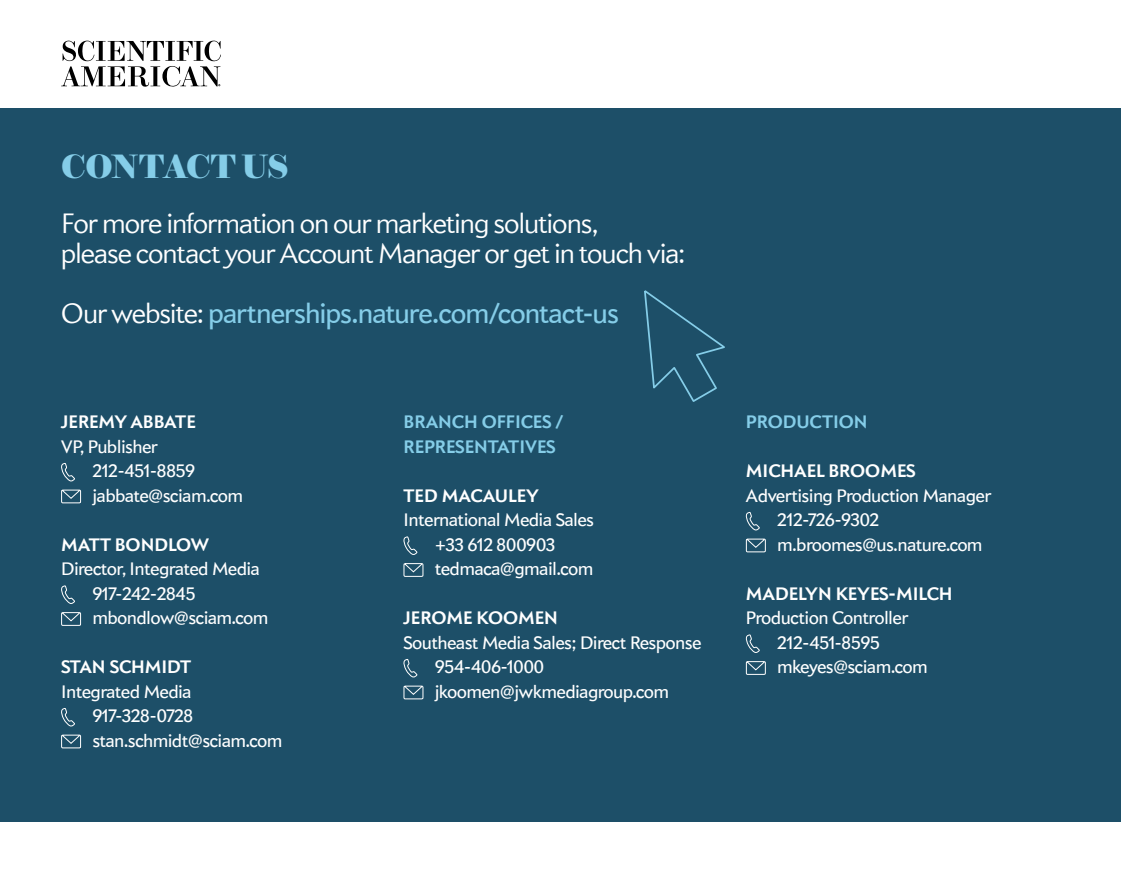
<style>
.page{position:relative;width:1121px;height:896px;background:#fff}
.page>*{position:absolute;margin:0;border:0;box-sizing:border-box;transform-origin:0 0}
.sn__A4_title_small{font:700 33.77px "Brunel Deck";letter-spacing:-.03em;color:#85cde8}
.sn__A4_title_small-2{font:300 27.12px/29.8px "Apres";letter-spacing:-.015em;color:#fff}
.sn__A4_title_small-3{font:27.12px "Apres";letter-spacing:-.015em;color:#85cde8}
.cd_text_12__regular{font:17.5px "Apres";color:#fff}
.cd_text_12__regular-2{font:700 17.5px "Apres";color:#fff}
.cd_text_12__regular-3{font:700 17.5px/24.5px "Apres";color:#85cde8}
.cd_text_12__regular-4{font:17.5px "Apres";letter-spacing:-.02em;color:#fff}
.s1{font-weight:300;color:#fff}
</style>
<div class="page">
<div style="left:0;top:108px;width:1120px;height:713px;background:#1d4f68"></div>
<svg style="left:61px;top:463px;width:14px;height:19px"></svg>
<svg style="left:61px;top:489px;width:20px;height:15px"></svg>
<svg style="left:61px;top:585px;width:14px;height:19px"></svg>
<svg style="left:61px;top:612px;width:20px;height:14px"></svg>
<svg style="left:61px;top:708px;width:14px;height:19px"></svg>
<svg style="left:61px;top:734px;width:20px;height:15px"></svg>
<svg style="left:403px;top:536px;width:14px;height:19px"></svg>
<svg style="left:403px;top:563px;width:21px;height:14px"></svg>
<svg style="left:403px;top:659px;width:14px;height:19px"></svg>
<svg style="left:403px;top:685px;width:21px;height:15px"></svg>
<svg style="left:745px;top:511px;width:14px;height:20px"></svg>
<svg style="left:745px;top:538px;width:21px;height:15px"></svg>
<svg style="left:745px;top:634px;width:14px;height:19px"></svg>
<svg style="left:745px;top:661px;width:21px;height:14px"></svg>
<svg style="left:644px;top:290px;width:81px;height:112px"></svg>
<svg style="left:61px;top:41px;width:160px;height:46px"></svg>
<p class="sn__A4_title_small" style="left:61px;top:147px;width:229px">CONTACT US</p>
<p class="sn__A4_title_small-2" style="left:61px;top:208px;width:625px">For more information on our marketing solutions,<br>please contact your Account Manager or get in touch via:</p>
<p class="sn__A4_title_small-3" style="left:61px;top:296px;width:559px"><span class="s1">Our website:</span> partnerships.nature.com/contact-us</p>
<p class="cd_text_12__regular-2" style="left:61px;top:411px;width:136px">JEREMY ABBATE</p>
<p class="cd_text_12__regular" style="left:61px;top:435px;width:98px">VP, Publisher</p>
<p class="cd_text_12__regular" style="left:93px;top:460px;width:104px">212-451-8859</p>
<p class="cd_text_12__regular" style="left:93px;top:484px;width:151px">jabbate@sciam.com</p>
<p class="cd_text_12__regular-2" style="left:61px;top:533px;width:149px">MATT BONDLOW</p>
<p class="cd_text_12__regular" style="left:61px;top:558px;width:200px">Director, Integrated Media</p>
<p class="cd_text_12__regular" style="left:93px;top:582px;width:104px">917-242-2845</p>
<p class="cd_text_12__regular" style="left:93px;top:607px;width:177px">mbondlow@sciam.com</p>
<p class="cd_text_12__regular-2" style="left:61px;top:656px;width:132px">STAN SCHMIDT</p>
<p class="cd_text_12__regular" style="left:61px;top:680px;width:132px">Integrated Media</p>
<p class="cd_text_12__regular-4" style="left:93px;top:705px;width:102px">917-328-0728</p>
<p class="cd_text_12__regular" style="left:93px;top:729px;width:191px">stan.schmidt@sciam.com</p>
<p class="cd_text_12__regular-3" style="left:403px;top:409px;width:161px">BRANCH OFFICES /<br>REPRESENTATIVES</p>
<p class="cd_text_12__regular-2" style="left:403px;top:484px;width:137px">TED MACAULEY</p>
<p class="cd_text_12__regular" style="left:403px;top:509px;width:192px">International Media Sales</p>
<p class="cd_text_12__regular" style="left:435px;top:533px;width:121px">+33 612 800903</p>
<p class="cd_text_12__regular" style="left:435px;top:558px;width:159px">tedmaca@gmail.com</p>
<p class="cd_text_12__regular-2" style="left:403px;top:607px;width:156px">JEROME KOOMEN</p>
<p class="cd_text_12__regular" style="left:403px;top:631px;width:299px">Southeast Media Sales; Direct Response</p>
<p class="cd_text_12__regular" style="left:435px;top:656px;width:110px">954-406-1000</p>
<p class="cd_text_12__regular" style="left:435px;top:680px;width:235px">jkoomen@jwkmediagroup.com</p>
<p class="cd_text_12__regular-3" style="left:745px;top:409px;width:123px">PRODUCTION</p>
<p class="cd_text_12__regular-2" style="left:745px;top:460px;width:171px">MICHAEL BROOMES</p>
<p class="cd_text_12__regular" style="left:745px;top:484px;width:247px">Advertising Production Manager</p>
<p class="cd_text_12__regular" style="left:777px;top:509px;width:103px">212-726-9302</p>
<p class="cd_text_12__regular" style="left:777px;top:533px;width:206px">m.broomes@us.nature.com</p>
<p class="cd_text_12__regular-2" style="left:745px;top:582px;width:208px">MADELYN KEYES-MILCH</p>
<p class="cd_text_12__regular" style="left:745px;top:607px;width:164px">Production Controller</p>
<p class="cd_text_12__regular" style="left:777px;top:631px;width:104px">212-451-8595</p>
<p class="cd_text_12__regular" style="left:777px;top:656px;width:151px">mkeyes@sciam.com</p>
</div>
